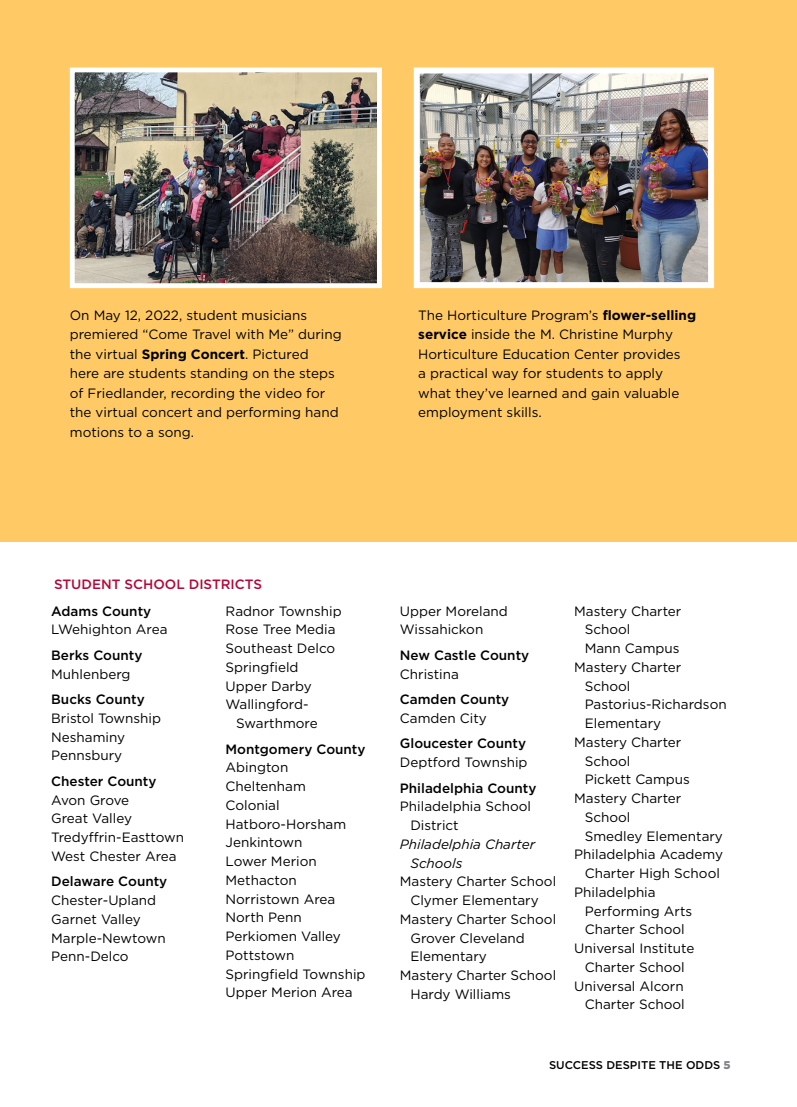
<style>
.page{position:relative;width:797px;height:1107px;background:#fff}
.page>*{position:absolute;margin:0;border:0;box-sizing:border-box;transform-origin:0 0}
.Bullet___Invisible_S{font:13.5px/18.8px "Gotham";color:#000}
.Photo_Caption{font:13.5px/19.5px "Gotham";color:#000}
.Heading_3___List_Hea{font:500 13.5px "Gotham";color:#000}
.Bullet___Invisible_S-2{font:italic 13.5px/18.8px "Gotham";color:#000}
.Heading_2___Style_1{font:500 13.5px "Gotham";color:#b30838}
.Bullet___Invisible_S-3{font:13.5px "Gotham";letter-spacing:-.03em;color:#000}
.t1{font:500 11.25px "Gotham";color:#000}
.s1{font-weight:700}
.s2{font-weight:900;color:#808285}
</style>
<div class="page">
<div style="left:0;top:0;width:796px;height:542px;background:#ffca66"></div>
<img style="left:76px;top:73px;width:300px;height:209px">
<div style="left:70px;top:67px;width:312px;height:221px;border:5px solid #fff"></div>
<img style="left:421px;top:75px;width:286px;height:206px">
<div style="left:414px;top:68px;width:300px;height:220px;border:6px solid #fff"></div>
<p class="Photo_Caption" style="left:70px;top:305px;width:273px">On May 12, 2022, student musicians premiered “Come Travel with Me” during the virtual <span class="s1">Spring Concert</span>. Pictured<br>here are students standing on the steps of Friedlander, recording the video for the virtual concert and performing hand motions to a song.</p>
<p class="Photo_Caption" style="left:418px;top:305px;width:279px">The Horticulture Program’s <span class="s1">flower-selling service</span> inside the M. Christine Murphy Horticulture Education Center provides<br>a practical way for students to apply what they’ve learned and gain valuable employment skills.</p>
<h2 class="Heading_2___Style_1" style="left:54px;top:576px;width:209px">STUDENT SCHOOL DISTRICTS</h2>
<h3 class="Heading_3___List_Hea" style="left:51px;top:602px;width:101px">Adams County</h3>
<p class="Bullet___Invisible_S" style="left:51px;top:620px;width:118px">LWehighton Area</p>
<h3 class="Heading_3___List_Hea" style="left:51px;top:646px;width:93px">Berks County</h3>
<p class="Bullet___Invisible_S" style="left:51px;top:664px;width:81px">Muhlenberg</p>
<h3 class="Heading_3___List_Hea" style="left:51px;top:691px;width:95px">Bucks County</h3>
<p class="Bullet___Invisible_S" style="left:51px;top:708px;width:111px">Bristol Township</p>
<p class="Bullet___Invisible_S" style="left:51px;top:727px;width:75px">Neshaminy</p>
<p class="Bullet___Invisible_S" style="left:51px;top:746px;width:73px">Pennsbury</p>
<h3 class="Heading_3___List_Hea" style="left:51px;top:772px;width:107px">Chester County</h3>
<p class="Bullet___Invisible_S-3" style="left:51px;top:791px;width:80px">Avon Grove</p>
<p class="Bullet___Invisible_S" style="left:51px;top:809px;width:82px">Great Valley</p>
<p class="Bullet___Invisible_S" style="left:51px;top:828px;width:134px">Tredyffrin-Easttown</p>
<p class="Bullet___Invisible_S" style="left:51px;top:846px;width:127px">West Chester Area</p>
<h3 class="Heading_3___List_Hea" style="left:51px;top:873px;width:118px">Delaware County</h3>
<p class="Bullet___Invisible_S" style="left:51px;top:891px;width:106px">Chester-Upland</p>
<p class="Bullet___Invisible_S" style="left:51px;top:909px;width:91px">Garnet Valley</p>
<p class="Bullet___Invisible_S" style="left:51px;top:928px;width:116px">Marple-Newtown</p>
<p class="Bullet___Invisible_S" style="left:51px;top:947px;width:79px">Penn-Delco</p>
<p class="Bullet___Invisible_S" style="left:225px;top:601px;width:118px">Radnor Township</p>
<p class="Bullet___Invisible_S" style="left:225px;top:620px;width:111px">Rose Tree Media</p>
<p class="Bullet___Invisible_S" style="left:225px;top:639px;width:111px">Southeast Delco</p>
<p class="Bullet___Invisible_S" style="left:225px;top:657px;width:74px">Springfield</p>
<p class="Bullet___Invisible_S" style="left:225px;top:676px;width:88px">Upper Darby</p>
<p class="Bullet___Invisible_S" style="left:236px;top:695px;width:83px;text-indent:-10px">Wallingford-<br>Swarthmore</p>
<h3 class="Heading_3___List_Hea" style="left:225px;top:740px;width:141px">Montgomery County</h3>
<p class="Bullet___Invisible_S" style="left:225px;top:758px;width:64px">Abington</p>
<p class="Bullet___Invisible_S" style="left:225px;top:777px;width:82px">Cheltenham</p>
<p class="Bullet___Invisible_S" style="left:225px;top:795px;width:56px">Colonial</p>
<p class="Bullet___Invisible_S" style="left:225px;top:814px;width:122px">Hatboro-Horsham</p>
<p class="Bullet___Invisible_S" style="left:225px;top:833px;width:78px">Jenkintown</p>
<p class="Bullet___Invisible_S" style="left:225px;top:852px;width:93px">Lower Merion</p>
<p class="Bullet___Invisible_S" style="left:225px;top:870px;width:73px">Methacton</p>
<p class="Bullet___Invisible_S" style="left:225px;top:889px;width:111px">Norristown Area</p>
<p class="Bullet___Invisible_S" style="left:225px;top:908px;width:78px">North Penn</p>
<p class="Bullet___Invisible_S" style="left:225px;top:927px;width:117px">Perkiomen Valley</p>
<p class="Bullet___Invisible_S" style="left:225px;top:945px;width:70px">Pottstown</p>
<p class="Bullet___Invisible_S" style="left:225px;top:964px;width:141px">Springfield Township</p>
<p class="Bullet___Invisible_S" style="left:225px;top:983px;width:129px">Upper Merion Area</p>
<p class="Bullet___Invisible_S" style="left:400px;top:601px;width:109px">Upper Moreland</p>
<p class="Bullet___Invisible_S" style="left:400px;top:620px;width:85px">Wissahickon</p>
<h3 class="Heading_3___List_Hea" style="left:400px;top:646px;width:131px">New Castle County</h3>
<p class="Bullet___Invisible_S" style="left:400px;top:664px;width:61px">Christina</p>
<h3 class="Heading_3___List_Hea" style="left:400px;top:691px;width:111px">Camden County</h3>
<p class="Bullet___Invisible_S" style="left:400px;top:708px;width:88px">Camden City</p>
<h3 class="Heading_3___List_Hea" style="left:400px;top:735px;width:128px">Gloucester County</h3>
<p class="Bullet___Invisible_S" style="left:400px;top:753px;width:129px">Deptford Township</p>
<h3 class="Heading_3___List_Hea" style="left:400px;top:779px;width:138px">Philadelphia County</h3>
<p class="Bullet___Invisible_S" style="left:410px;top:797px;width:122px;text-indent:-10px">Philadelphia School<br>District</p>
<p class="Bullet___Invisible_S-2" style="left:410px;top:834px;width:126px;text-indent:-10px">Philadelphia Charter<br>Schools</p>
<p class="Bullet___Invisible_S" style="left:400px;top:872px;width:158px;text-align:center">Mastery Charter School<br>Clymer Elementary</p>
<p class="Bullet___Invisible_S" style="left:410px;top:909px;width:147px;text-indent:-10px">Mastery Charter School<br>Grover Cleveland<br>Elementary</p>
<p class="Bullet___Invisible_S" style="left:410px;top:966px;width:147px;text-indent:-10px">Mastery Charter School<br>Hardy Williams</p>
<p class="Bullet___Invisible_S" style="left:584px;top:601px;width:98px;text-indent:-10px">Mastery Charter<br>School<br>Mann Campus</p>
<p class="Bullet___Invisible_S" style="left:584px;top:657px;width:143px;text-indent:-10px">Mastery Charter<br>School<br>Pastorius-Richardson<br>Elementary</p>
<p class="Bullet___Invisible_S" style="left:584px;top:732px;width:107px;text-indent:-10px">Mastery Charter<br>School<br>Pickett Campus</p>
<p class="Bullet___Invisible_S" style="left:584px;top:789px;width:140px;text-indent:-10px">Mastery Charter<br>School<br>Smedley Elementary</p>
<p class="Bullet___Invisible_S" style="left:574px;top:845px;width:150px;text-align:center">Philadelphia Academy<br>Charter High School</p>
<p class="Bullet___Invisible_S" style="left:584px;top:882px;width:109px;text-indent:-10px">Philadelphia<br>Performing Arts<br>Charter School</p>
<p class="Bullet___Invisible_S" style="left:574px;top:939px;width:122px;text-align:center">Universal Institute<br>Charter School</p>
<p class="Bullet___Invisible_S" style="left:574px;top:976px;width:112px;text-align:right">Universal Alcorn<br>Charter School</p>
<p class="t1" style="left:549px;top:1058px;width:183px">SUCCESS DESPITE THE ODDS <span class="s2">5</span></p>
</div>
